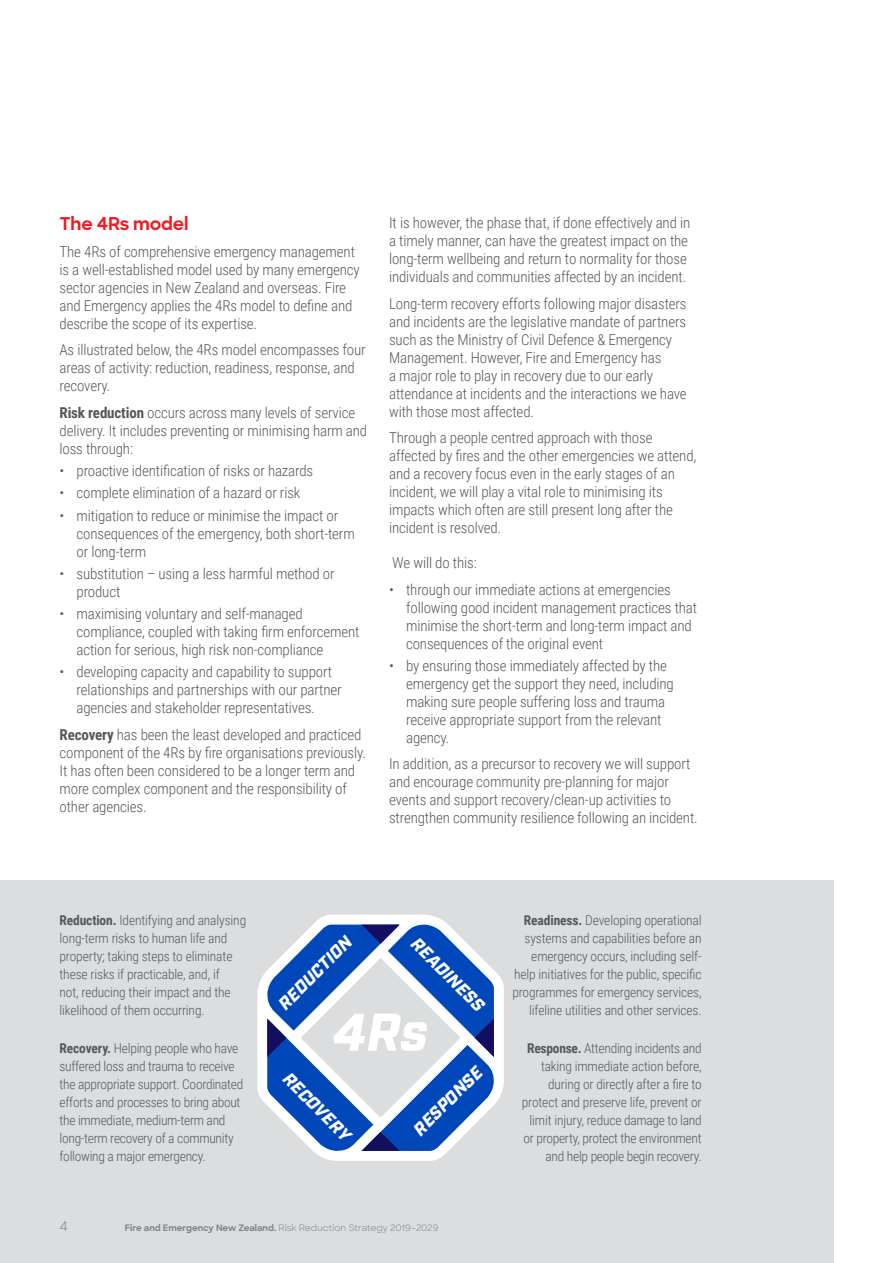
<style>
.page{position:relative;width:893px;height:1263px;background:#fff}
.page>*{position:absolute;margin:0;border:0;box-sizing:border-box;transform-origin:0 0}
.t1{font:italic 900 52.95px "Industry";color:#fff}
.t2{font:700 18px "Sharp Sans";letter-spacing:-.01em;color:#ee1d23}
.t3{font:italic 900 17.7px "Industry";color:#fff}
.Body{font:300 15px/18px "Roboto Condensed";letter-spacing:-.01em;color:#57585a}
.Bullets{font:300 15px/18px "Roboto Condensed";letter-spacing:-.01em;color:#57585a}
.Body_Header{font:300 13.5px/18px "Roboto Condensed";letter-spacing:-.01em;color:#57585a}
.t4{font:13.5px "Sharp Sans";color:#808285}
.t5{font:9px "Sharp Sans";color:#808285}
.s1{font-weight:700}
</style>
<div class="page">
<div style="left:0;top:880px;width:833px;height:383px;background:#dcddde"></div>
<svg style="left:257px;top:914px;width:247px;height:247px"></svg>
<svg style="left:267px;top:924px;width:227px;height:227px"></svg>
<h3 class="t2" style="left:60px;top:210px;width:131px">The 4Rs model</h3>
<p class="Body" style="left:60px;top:242px;width:302px">The 4Rs of comprehensive emergency management is a well-established model used by many emergency sector agencies in New Zealand and overseas. Fire and Emergency applies the 4Rs model to define and describe the scope of its expertise.</p>
<p class="Body" style="left:60px;top:340px;width:308px">As illustrated below, the 4Rs model encompasses four areas of activity: reduction, readiness, response, and recovery.</p>
<p class="Body" style="left:60px;top:403px;width:309px"><span class="s1">Risk reduction</span> occurs across many levels of service delivery. It includes preventing or minimising harm and loss through:</p>
<p class="Body" style="left:60px;top:461px;width:255px">• proactive identification of risks or hazards</p>
<p class="Body" style="left:60px;top:483px;width:242px">• complete elimination of a hazard or risk</p>
<p class="Body" style="left:77px;top:506px;width:280px;text-indent:-17px">• mitigation to reduce or minimise the impact or consequences of the emergency, both short-term or long-term</p>
<p class="Body" style="left:77px;top:564px;width:260px;text-indent:-17px">• substitution – using a less harmful method or product</p>
<p class="Body" style="left:77px;top:604px;width:285px;text-indent:-17px">• maximising voluntary and self-managed compliance, coupled with taking firm enforcement action for serious, high risk non-compliance</p>
<p class="Body" style="left:77px;top:662px;width:267px;text-indent:-17px">• developing capacity and capability to support relationships and partnerships with our partner agencies and stakeholder representatives.</p>
<p class="Body" style="left:60px;top:725px;width:308px"><span class="s1">Recovery</span> has been the least developed and practiced component of the 4Rs by fire organisations previously.<br>It has often been considered to be a longer term and more complex component and the responsibility of other agencies.</p>
<p class="Body" style="left:389px;top:213px;width:303px">It is however, the phase that, if done effectively and in a timely manner, can have the greatest impact on the long-term wellbeing and return to normality for those individuals and communities affected by an incident.</p>
<p class="Body" style="left:389px;top:294px;width:299px">Long-term recovery efforts following major disasters and incidents are the legislative mandate of partners such as the Ministry of Civil Defence &amp; Emergency Management. However, Fire and Emergency has<br>a major role to play in recovery due to our early attendance at incidents and the interactions we have with those most affected.</p>
<p class="Body" style="left:389px;top:428px;width:309px">Through a people centred approach with those affected by fires and the other emergencies we attend, and a recovery focus even in the early stages of an incident, we will play a vital role to minimising its impacts which often are still present long after the incident is resolved.</p>
<p class="Body" style="left:392px;top:553px;width:86px">We will do this:</p>
<p class="Body" style="left:406px;top:580px;width:293px;text-indent:-17px">• through our immediate actions at emergencies following good incident management practices that minimise the short-term and long-term impact and consequences of the original event</p>
<p class="Body" style="left:406px;top:656px;width:269px;text-indent:-17px">• by ensuring those immediately affected by the emergency get the support they need, including making sure people suffering loss and trauma receive appropriate support from the relevant agency.</p>
<p class="Bullets" style="left:389px;top:754px;width:310px">In addition, as a precursor to recovery we will support and encourage community pre-planning for major events and support recovery/clean-up activities to strengthen community resilience following an incident.</p>
<p class="Body_Header" style="left:60px;top:910px;width:188px"><span class="s1">Reduction.</span> Identifying and analysing long-term risks to human life and property; taking steps to eliminate these risks if practicable, and, if<br>not, reducing their impact and the likelihood of them occurring.</p>
<p class="Body_Header" style="left:60px;top:1038px;width:180px"><span class="s1">Recovery.</span> Helping people who have</p>
<p class="Body_Header" style="left:60px;top:1056px;width:185px">suffered loss and trauma to receive the appropriate support. Coordinated efforts and processes to bring about the immediate, medium-term and long-term recovery of a community following a major emergency.</p>
<p class="t3" style="left:274px;top:999px;width:97px;rotate:-45deg">REDUCTION</p>
<p class="t3" style="left:422px;top:933px;width:97px;rotate:45deg">READINESS</p>
<p class="t1" style="left:333px;top:1000px;width:97px">4Rs</p>
<p class="t3" style="left:294px;top:1068px;width:89px;rotate:45deg">RECOVERY</p>
<p class="t3" style="left:409px;top:1125px;width:91px;rotate:-45deg">RESPONSE</p>
<p class="t4" style="left:60px;top:1215px;width:10px">4</p>
<p class="t5" style="left:125px;top:1221px;width:315px"><span class="s1">Fire and Emergency New Zealand.</span> Risk Reduction Strategy 2019–2029</p>
<p class="Body_Header" style="left:512px;top:910px;width:191px;text-align:right"><span class="s1">Readiness.</span> Developing operational systems and capabilities before an emergency occurs, including self&shy;help initiatives for the public, specific programmes for emergency services, lifeline utilities and other services.</p>
<p class="Body_Header" style="left:522px;top:1038px;width:181px;text-align:right"><span class="s1">Response.</span> Attending incidents and taking immediate action before, during or directly after a fire to protect and preserve life, prevent or limit injury, reduce damage to land or property, protect the environment and help people begin recovery.</p>
</div>
